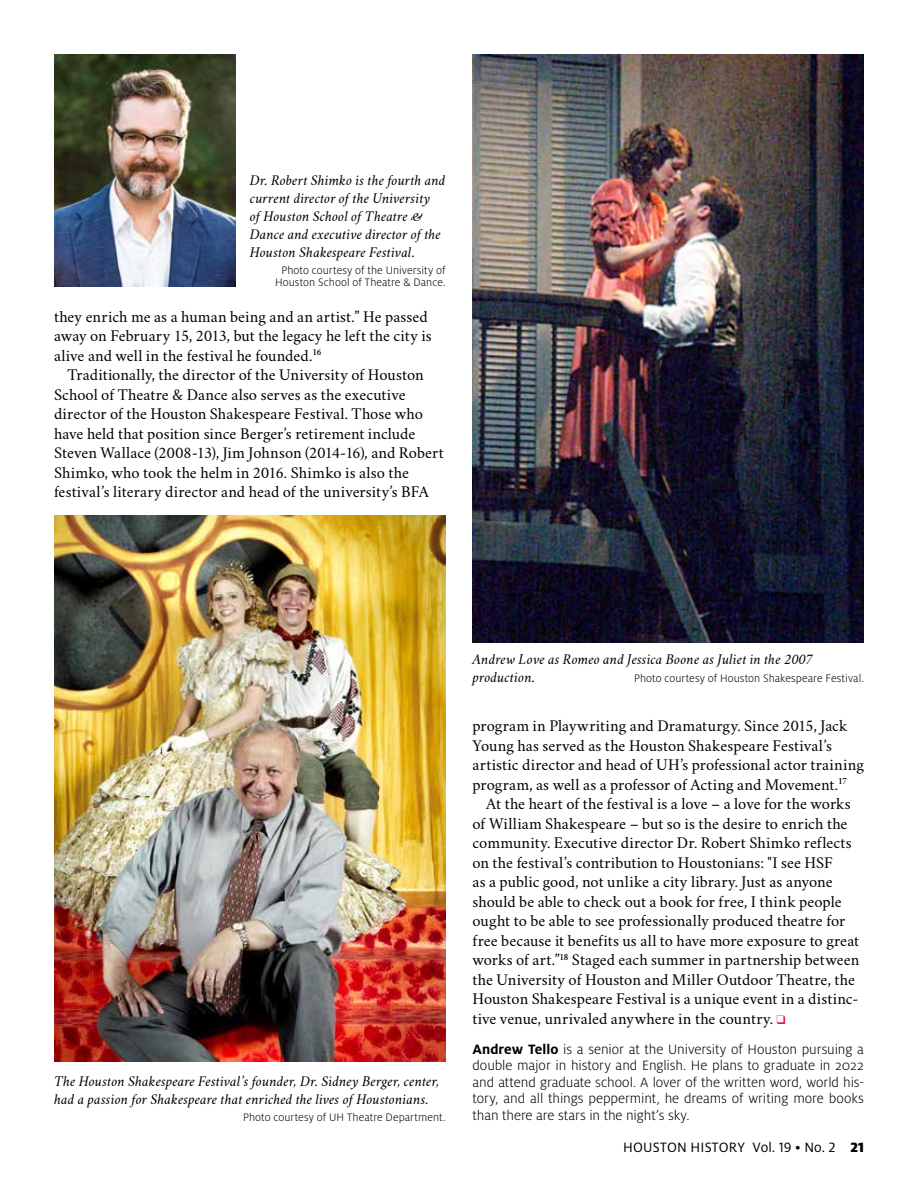
<style>
.page{position:relative;width:918px;height:1188px;background:#fff}
.page>*{position:absolute;margin:0;border:0;box-sizing:border-box;transform-origin:0 0}
.t1{font:16.5px/19.5px "Crimson";letter-spacing:.005em;color:#000}
.t2{font:italic 15px/18px "Crimson";letter-spacing:.005em;color:#000}
.t3{font:300 15px/16.5px "Milo OT";color:#000;text-align:justify}
.t4{font:15px "Milo OT";letter-spacing:.01em;color:#000}
.t5{font:300 12px/12px "Milo OT";letter-spacing:.005em;color:#000;text-align:center}
.s1{color:#e31837}
.s2{font-weight:700}
.s3{font-weight:900}
</style>
<div class="page">
<img style="left:472px;top:54px;width:392px;height:589px">
<img style="left:54px;top:515px;width:391px;height:546px">
<img style="left:54px;top:54px;width:181px;height:232px">
<p class="t2" style="left:250px;top:171px;width:197px">Dr. Robert Shimko is the fourth and current director of the University<br>of Houston School of Theatre &amp; Dance and executive director of the Houston Shakespeare Festival.</p>
<p class="t5" style="left:275px;top:265px;width:172px">Photo courtesy of the University of<br>Houston School of Theatre &amp; Dance.</p>
<p class="t1" style="left:54px;top:304px;width:379px">they enrich me as a human being and an artist.” He passed away on February 15, 2013, but the legacy he left the city is alive and well in the festival he founded.<sup>16</sup></p>
<p class="t1" style="left:54px;top:363px;width:391px;text-indent:13px">Traditionally, the director of the University of Houston School of Theatre &amp; Dance also serves as the executive director of the Houston Shakespeare Festival. Those who have held that position since Berger’s retirement include Steven Wallace (2008-13), Jim Johnson (2014-16), and Robert Shimko, who took the helm in 2016. Shimko is also the festival’s literary director and head of the university’s BFA</p>
<p class="t2" style="left:54px;top:1072px;width:387px">The Houston Shakespeare Festival’s founder, Dr. Sidney Berger, center, had a passion for Shakespeare that enriched the lives of Houstonians.</p>
<p class="t5" style="left:243px;top:1111px;width:204px">Photo courtesy of UH Theatre Department.</p>
<p class="t2" style="left:472px;top:650px;width:341px">Andrew Love as Romeo and Jessica Boone as Juliet in the 2007 production.</p>
<p class="t5" style="left:634px;top:673px;width:231px">Photo courtesy of Houston Shakespeare Festival.</p>
<p class="t1" style="left:473px;top:714px;width:393px">program in Playwriting and Dramaturgy. Since 2015, Jack Young has served as the Houston Shakespeare Festival’s artistic director and head of UH’s professional actor training program, as well as a professor of Acting and Movement.<sup>17</sup></p>
<p class="t1" style="left:472px;top:792px;width:388px;text-indent:14px">At the heart of the festival is a love – a love for the works of William Shakespeare – but so is the desire to enrich the community. Executive director Dr. Robert Shimko reflects on the festival’s contribution to Houstonians: "I see HSF<br>as a public good, not unlike a city library. Just as anyone should be able to check out a book for free, I think people ought to be able to see professionally produced theatre for free because it benefits us all to have more exposure to great works of art.”<sup>18</sup> Staged each summer in partnership between the University of Houston and Miller Outdoor Theatre, the Houston Shakespeare Festival is a unique event in a distinc&shy;tive venue, unrivaled anywhere in the country. <span class="s1">❑</span></p>
<p class="t3" style="left:472px;top:1041px;width:393px"><span class="s2">Andrew Tello</span> is a senior at the University of Houston pursuing a double major in history and English. He plans to graduate in 2022 and attend graduate school. A lover of the written word, world his&shy;tory, and all things peppermint, he dreams of writing more books than there are stars in the night’s sky.</p>
<p class="t4" style="left:623px;top:1139px;width:242px">HOUSTON HISTORY Vol. 19 • No. 2 <span class="s3">21</span></p>
</div>
